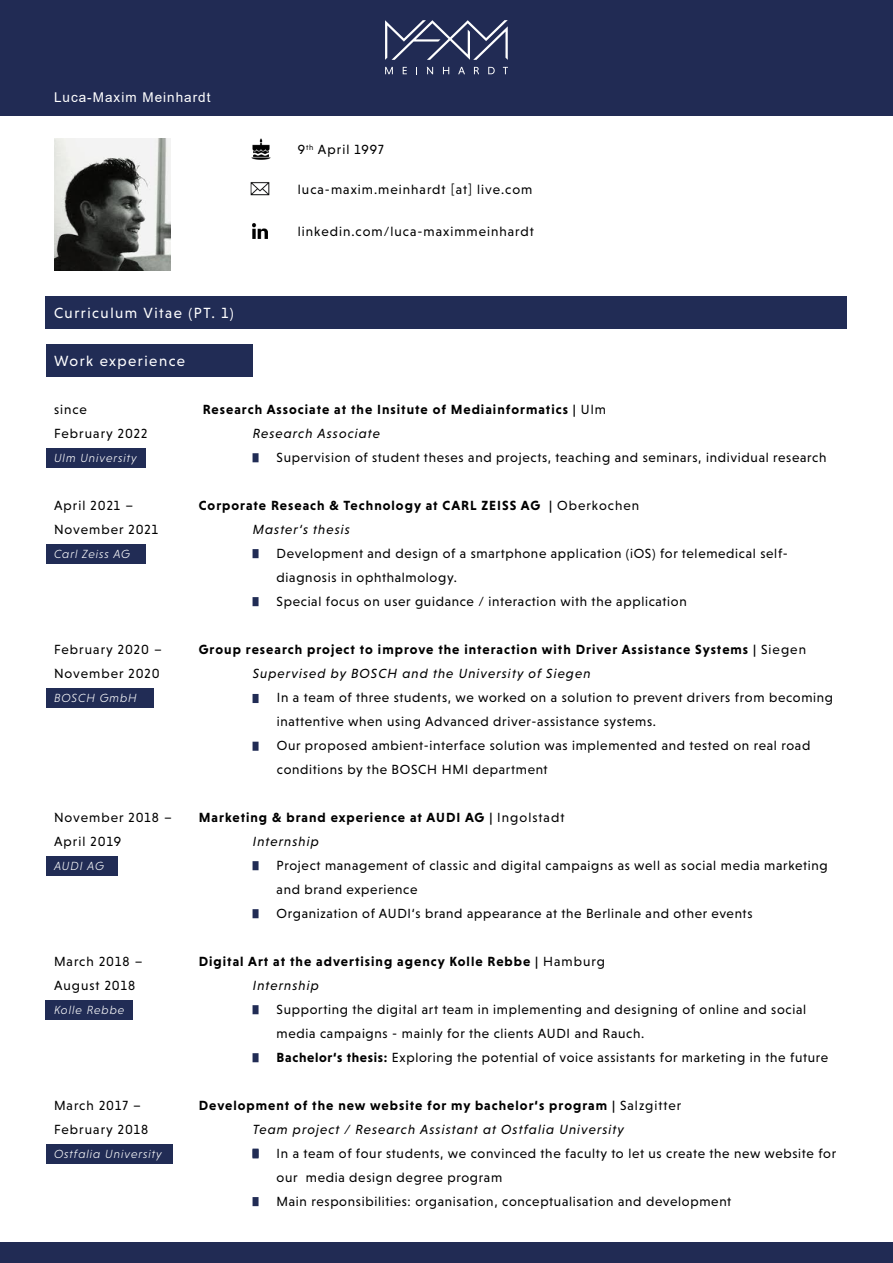
<style>
.page{position:relative;width:893px;height:1263px;background:#fff}
.page>*{position:absolute;margin:0;border:0;box-sizing:border-box;transform-origin:0 0}
.t1{font:15px "Niveau Grotesk";letter-spacing:.1em;color:#fff}
.t2{font:13.5px/24px "Niveau Grotesk";letter-spacing:.05em;color:#000}
.t3{font:700 13.5px/24px "Niveau Grotesk";letter-spacing:.075em;color:#000}
.t4{font:13.5px/24px "Niveau Grotesk";letter-spacing:.075em;color:#000}
.t5{font:13.5px "Arial";letter-spacing:.075em;color:#fff}
.t6{font:italic 300 12px "Niveau Grotesk";letter-spacing:.075em;color:#fff}
.s1{font-weight:400}
.s2{font-weight:400;font-style:italic}
.s3{font-weight:700}
</style>
<div class="page">
<div style="left:0;top:0;width:893px;height:115px;background:#212b54"></div>
<svg style="left:385px;top:67px;width:8px;height:7px"></svg>
<svg style="left:403px;top:67px;width:4px;height:7px"></svg>
<svg style="left:427px;top:67px;width:6px;height:7px"></svg>
<svg style="left:443px;top:67px;width:6px;height:7px"></svg>
<svg style="left:458px;top:67px;width:7px;height:7px"></svg>
<svg style="left:474px;top:67px;width:5px;height:7px"></svg>
<svg style="left:488px;top:67px;width:7px;height:7px"></svg>
<svg style="left:503px;top:67px;width:5px;height:7px"></svg>
<svg style="left:385px;top:20px;width:123px;height:40px"></svg>
<div style="left:0;top:1242px;width:893px;height:21px;background:#212b54"></div>
<img style="left:251px;top:139px;width:20px;height:21px">
<img style="left:250px;top:182px;width:20px;height:14px">
<img style="left:252px;top:224px;width:15px;height:14px">
<img style="left:54px;top:139px;width:116px;height:131px">
<div style="left:46px;top:296px;width:801px;height:32px;background:#212c55"></div>
<div style="left:46px;top:344px;width:206px;height:32px;background:#212c55"></div>
<div style="left:46px;top:544px;width:100px;height:19px;background:#212c55"></div>
<div style="left:46px;top:448px;width:100px;height:19px;background:#212c55"></div>
<div style="left:46px;top:856px;width:71px;height:19px;background:#212c55"></div>
<div style="left:46px;top:689px;width:107px;height:19px;background:#212c55"></div>
<div style="left:46px;top:1144px;width:127px;height:19px;background:#212c55"></div>
<div style="left:46px;top:1000px;width:87px;height:19px;background:#212c55"></div>
<div style="left:253px;top:549px;width:6px;height:9px;background:#212c55"></div>
<div style="left:253px;top:453px;width:6px;height:9px;background:#212c55"></div>
<div style="left:253px;top:694px;width:6px;height:9px;background:#212c55"></div>
<div style="left:253px;top:742px;width:6px;height:9px;background:#212c55"></div>
<div style="left:253px;top:861px;width:6px;height:9px;background:#212c55"></div>
<div style="left:253px;top:1005px;width:6px;height:9px;background:#212c55"></div>
<div style="left:253px;top:1053px;width:6px;height:9px;background:#212c55"></div>
<div style="left:253px;top:1148px;width:6px;height:10px;background:#212c55"></div>
<div style="left:253px;top:1197px;width:6px;height:9px;background:#212c55"></div>
<div style="left:253px;top:909px;width:6px;height:9px;background:#212c55"></div>
<div style="left:253px;top:597px;width:6px;height:9px;background:#212c55"></div>
<p class="t5" style="left:54px;top:88px;width:158px">Luca-Maxim Meinhardt</p>
<p class="t1" style="left:54px;top:304px;width:181px">Curriculum Vitae (PT. 1)</p>
<p class="t1" style="left:54px;top:352px;width:133px">Work experience</p>
<p class="t4" style="left:298px;top:138px;width:87px">9<sup>th</sup> April 1997</p>
<p class="t4" style="left:298px;top:177px;width:236px">luca-maxim.meinhardt [at] live.com</p>
<p class="t4" style="left:298px;top:219px;width:238px">linkedin.com/luca-maximmeinhardt</p>
<p class="t4" style="left:54px;top:397px;width:95px">since<br>February 2022</p>
<p class="t3" style="left:253px;top:397px;width:355px;text-indent:-50px">Research Associate at the Insitute of Mediainformatics | <span class="s1">Ulm<br></span><span class="s2">Research Associate</span></p>
<p class="t6" style="left:54px;top:451px;width:84px">Ulm University</p>
<p class="t2" style="left:277px;top:445px;width:551px">Supervision of student theses and projects, teaching and seminars, individual research</p>
<p class="t4" style="left:54px;top:493px;width:106px">April 2021 –<br>November 2021</p>
<p class="t3" style="left:253px;top:493px;width:388px;text-indent:-54px">Corporate Reseach &amp; Technology at CARL ZEISS AG | <span class="s1">Oberkochen<br></span><span class="s2">Master‘s thesis</span></p>
<p class="t6" style="left:54px;top:547px;width:78px">Carl Zeiss AG</p>
<p class="t2" style="left:277px;top:541px;width:513px">Development and design of a smartphone application (iOS) for telemedical self&shy;diagnosis in ophthalmology.<br>Special focus on user guidance / interaction with the application</p>
<p class="t4" style="left:54px;top:637px;width:110px">February 2020 –<br>November 2020</p>
<p class="t3" style="left:253px;top:637px;width:555px;text-indent:-54px">Group research project to improve the interaction with Driver Assistance Systems | <span class="s1">Siegen<br></span><span class="s2">Supervised by BOSCH and the University of Siegen</span></p>
<p class="t6" style="left:54px;top:691px;width:84px">BOSCH GmbH</p>
<p class="t2" style="left:277px;top:685px;width:558px">In a team of three students, we worked on a solution to prevent drivers from becoming inattentive when using Advanced driver-assistance systems.<br>Our proposed ambient-interface solution was implemented and tested on real road conditions by the BOSCH HMI department</p>
<p class="t4" style="left:54px;top:805px;width:119px">November 2018 –<br>April 2019</p>
<p class="t3" style="left:253px;top:805px;width:313px;text-indent:-54px">Marketing &amp; brand experience at AUDI AG | <span class="s1">Ingolstadt<br></span><span class="s2">Internship</span></p>
<p class="t6" style="left:54px;top:859px;width:51px">AUDI AG</p>
<p class="t4" style="left:54px;top:949px;width:90px">March 2018 –<br>August 2018</p>
<p class="t6" style="left:54px;top:1003px;width:72px">Kolle Rebbe</p>
<p class="t2" style="left:277px;top:853px;width:553px">Project management of classic and digital campaigns as well as social media marketing and brand experience<br>Organization of AUDI‘s brand appearance at the Berlinale and other events</p>
<p class="t3" style="left:253px;top:949px;width:354px;text-indent:-54px">Digital Art at the advertising agency Kolle Rebbe | <span class="s1">Hamburg<br></span><span class="s2">Internship</span></p>
<p class="t2" style="left:277px;top:997px;width:531px">Supporting the digital art team in implementing and designing of online and social media campaigns - mainly for the clients AUDI and Rauch.</p>
<p class="t2" style="left:277px;top:1045px;width:553px"><span class="s3">Bachelor‘s thesis:</span> Exploring the potential of voice assistants for marketing in the future</p>
<p class="t4" style="left:54px;top:1093px;width:96px">March 2017 –<br>February 2018</p>
<p class="t3" style="left:199px;top:1093px;width:484px;text-align:center">Development of the new website for my bachelor‘s program | <span class="s1">Salzgitter<br></span><span class="s2">Team project / Research Assistant at Ostfalia University</span></p>
<p class="t6" style="left:54px;top:1147px;width:109px">Ostfalia University</p>
<p class="t2" style="left:277px;top:1141px;width:561px">In a team of four students, we convinced the faculty to let us create the new website for our media design degree program<br>Main responsibilities: organisation, conceptualisation and development</p>
</div>
